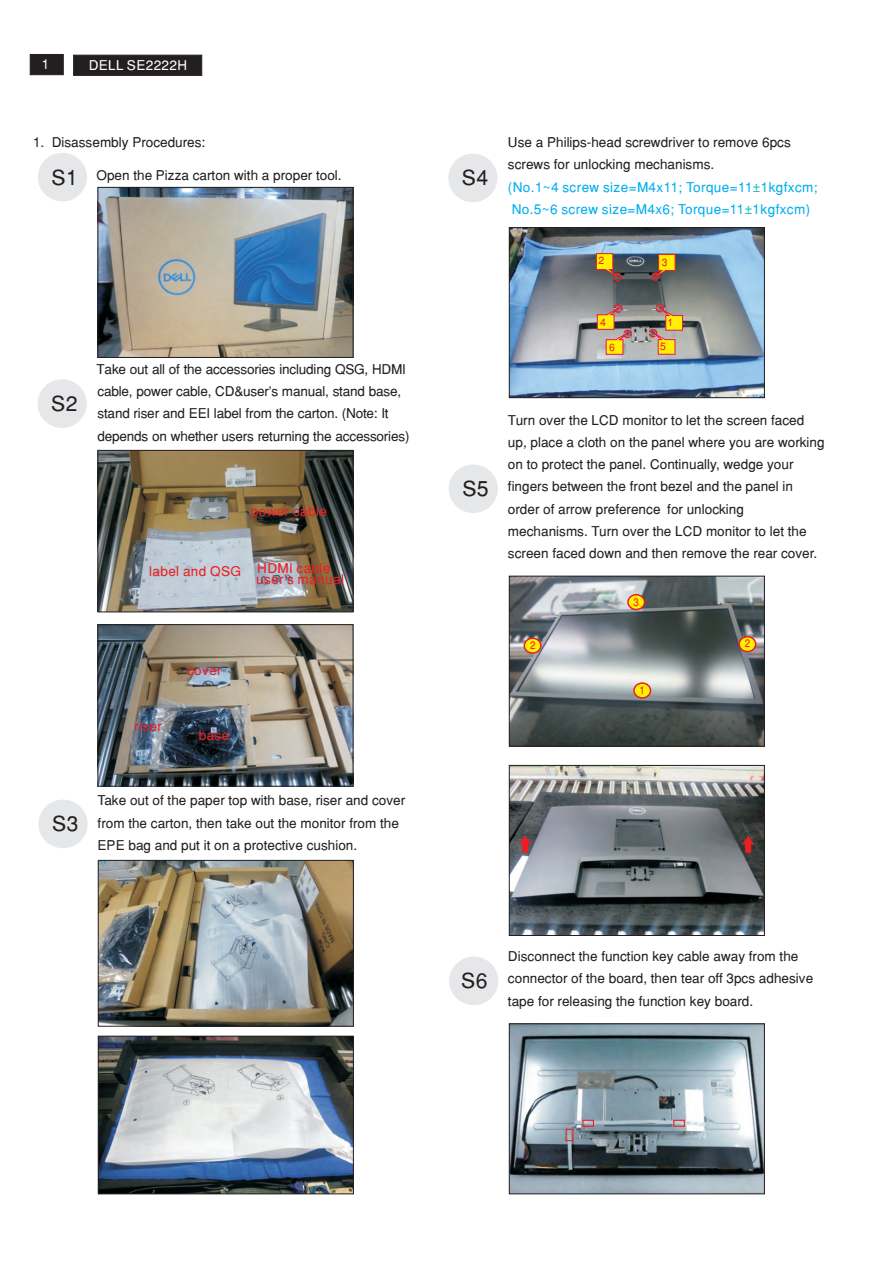
<style>
.page{position:relative;width:893px;height:1263px;background:#fff}
.page>*{position:absolute;margin:0;border:0;box-sizing:border-box;transform-origin:0 0}
.t1{font:21px "Helvetica";letter-spacing:.03em;color:#231f20}
.t2{font:13.5px/22.4px "Helvetica";color:#231f20}
.t3{font:13.5px/22.4px "Helvetica";letter-spacing:.03em;color:#00aeef}
.t4{font:13.5px "Helvetica";letter-spacing:.03em;color:#ee1d23}
.t5{font:13.5px "Helvetica";letter-spacing:.03em;color:#fff}
.t6{font:13.5px "Arial";color:#30beb9}
.t7{font:10.95px "Helvetica";color:#ee1d23;scale:.9 1}
.t8{font:10.35px "Helvetica";color:#ee1d23}
</style>
<div class="page">
<div style="left:449px;top:465px;width:48px;height:48px;background:#e6e7e9;border:1px solid #e6e7e9;border-radius:50%"></div>
<div style="left:38px;top:380px;width:48px;height:48px;background:#e6e7e9;border:1px solid #e6e7e9;border-radius:50%"></div>
<div style="left:449px;top:957px;width:49px;height:48px;background:#e6e7e9;border:1px solid #e6e7e9;border-radius:50%"></div>
<div style="left:449px;top:154px;width:48px;height:48px;background:#e6e7e9;border:1px solid #e6e7e9;border-radius:50%"></div>
<div style="left:38px;top:153px;width:49px;height:48px;background:#e6e7e9;border:1px solid #e6e7e9;border-radius:50%"></div>
<div style="left:39px;top:800px;width:48px;height:48px;background:#e6e7e9;border:1px solid #e6e7e9;border-radius:50%"></div>
<div style="left:30px;top:54px;width:33px;height:21px;background:#231f20;border:1px solid #231f20"></div>
<div style="left:73px;top:55px;width:129px;height:21px;background:#231f20;border:1px solid #231f20"></div>
<img style="left:100px;top:189px;width:251px;height:167px">
<div style="left:98px;top:187px;width:255px;height:171px;border:1px solid #231f20"></div>
<img style="left:511px;top:767px;width:252px;height:167px">
<div style="left:509px;top:765px;width:256px;height:171px;border:1px solid #231f20"></div>
<svg style="left:519px;top:835px;width:12px;height:18px"></svg>
<img style="left:511px;top:578px;width:252px;height:166px">
<div style="left:509px;top:576px;width:256px;height:170px;border:1px solid #231f20"></div>
<svg style="left:627px;top:594px;width:18px;height:16px"></svg>
<svg style="left:633px;top:682px;width:18px;height:17px"></svg>
<svg style="left:524px;top:637px;width:18px;height:17px"></svg>
<svg style="left:738px;top:636px;width:18px;height:16px"></svg>
<img style="left:100px;top:1038px;width:252px;height:154px">
<div style="left:98px;top:1036px;width:256px;height:158px;border:1px solid #231f20"></div>
<svg style="left:742px;top:836px;width:12px;height:17px"></svg>
<img style="left:100px;top:862px;width:252px;height:162px">
<div style="left:98px;top:860px;width:256px;height:166px;border:1px solid #231f20"></div>
<img style="left:100px;top:626px;width:251px;height:158px">
<div style="left:98px;top:624px;width:255px;height:162px;border:1px solid #231f20"></div>
<img style="left:100px;top:452px;width:251px;height:158px">
<div style="left:98px;top:450px;width:255px;height:162px;border:1px solid #231f20"></div>
<img style="left:511px;top:229px;width:252px;height:167px">
<div style="left:509px;top:227px;width:256px;height:171px;border:1px solid #231f20"></div>
<svg style="left:596px;top:253px;width:24px;height:25px"></svg>
<svg style="left:652px;top:254px;width:23px;height:25px"></svg>
<div style="left:613px;top:273px;width:9px;height:9px;border:1px dashed #ee1d23;border-radius:50%"></div>
<div style="left:651px;top:272px;width:9px;height:9px;border:1px dashed #ee1d23;border-radius:50%"></div>
<div style="left:614px;top:304px;width:8px;height:9px;border:1px dashed #ee1d23;border-radius:50%"></div>
<div style="left:656px;top:304px;width:8px;height:8px;border:1px dashed #ee1d23;border-radius:50%"></div>
<div style="left:623px;top:330px;width:9px;height:8px;border:1px dashed #ee1d23;border-radius:50%"></div>
<div style="left:649px;top:329px;width:8px;height:9px;border:1px dashed #ee1d23;border-radius:50%"></div>
<svg style="left:651px;top:307px;width:32px;height:48px;background:#c2a463"></svg>
<svg style="left:597px;top:307px;width:33px;height:48px;background:#c1a468"></svg>
<img style="left:511px;top:1026px;width:252px;height:166px">
<div style="left:509px;top:1024px;width:256px;height:170px;border:1px solid #231f20"></div>
<div style="left:565px;top:1129px;width:9px;height:12px;border:1px solid #ee1d23"></div>
<div style="left:582px;top:1120px;width:12px;height:7px;border:1px solid #ee1d23"></div>
<div style="left:673px;top:1120px;width:12px;height:7px;border:1px solid #ee1d23"></div>
<p class="t5" style="left:42px;top:56px;width:9px">1</p>
<p class="t5" style="left:89px;top:60px;width:100px">DELL SE2222H</p>
<p class="t2" style="left:33px;top:131px;width:174px">1. Disassembly Procedures:</p>
<h1 class="t1" style="left:51px;top:169px;width:28px">S1</h1>
<h1 class="t1" style="left:462px;top:170px;width:28px">S4</h1>
<p class="t2" style="left:97px;top:165px;width:247px">Open the Pizza carton with a proper tool.</p>
<p class="t2" style="left:508px;top:132px;width:284px">Use a Philips-head screwdriver to remove 6pcs screws for unlocking mechanisms.</p>
<p class="t3" style="left:508px;top:177px;width:311px">(No.1~4 screw size=M4x11; Torque=11 1kgfxcm;<br>No.5~6 screw size=M4x6; Torque=11 1kgfxcm)</p>
<p class="t6" style="left:753px;top:182px;width:9px">±</p>
<p class="t6" style="left:745px;top:204px;width:9px">±</p>
<p class="t8" style="left:598px;top:256px;width:7px">2</p>
<p class="t8" style="left:662px;top:258px;width:7px">3</p>
<h1 class="t1" style="left:51px;top:395px;width:28px">S2</h1>
<p class="t2" style="left:97px;top:359px;width:314px">Take out all of the accessories including QSG, HDMI cable, power cable, CD&amp;user’s manual, stand base, stand riser and EEI label from the carton. (Note: It depends on whether users returning the accessories)</p>
<p class="t4" style="left:251px;top:506px;width:78px">power cable</p>
<p class="t4" style="left:149px;top:566px;width:183px">label and QSG HDMI cable</p>
<p class="t4" style="left:256px;top:574px;width:89px">user’s manual</p>
<p class="t4" style="left:134px;top:721px;width:29px">riser</p>
<p class="t4" style="left:187px;top:665px;width:36px">cover</p>
<p class="t4" style="left:199px;top:730px;width:32px">base</p>
<p class="t8" style="left:600px;top:318px;width:7px">4</p>
<p class="t8" style="left:668px;top:318px;width:7px">1</p>
<p class="t8" style="left:609px;top:343px;width:7px">6</p>
<p class="t8" style="left:660px;top:342px;width:7px">5</p>
<h1 class="t1" style="left:462px;top:481px;width:28px">S5</h1>
<p class="t2" style="left:508px;top:410px;width:318px">Turn over the LCD monitor to let the screen faced up, place a cloth on the panel where you are working on to protect the panel. Continually, wedge your fingers between the front bezel and the panel in order of arrow preference for unlocking mechanisms. Turn over the LCD monitor to let the screen faced down and then remove the rear cover.</p>
<p class="t7" style="left:633px;top:598px;width:8px">3</p>
<p class="t7" style="left:530px;top:641px;width:8px">2</p>
<p class="t7" style="left:745px;top:639px;width:8px">2</p>
<p class="t7" style="left:639px;top:686px;width:8px">1</p>
<h1 class="t1" style="left:52px;top:816px;width:28px">S3</h1>
<p class="t2" style="left:98px;top:790px;width:309px">Take out of the paper top with base, riser and cover from the carton, then take out the monitor from the<br>EPE bag and put it on a protective cushion.</p>
<h1 class="t1" style="left:461px;top:973px;width:28px">S6</h1>
<p class="t2" style="left:508px;top:946px;width:307px">Disconnect the function key cable away from the connector of the board, then tear off 3pcs adhesive tape for releasing the function key board.</p>
</div>
